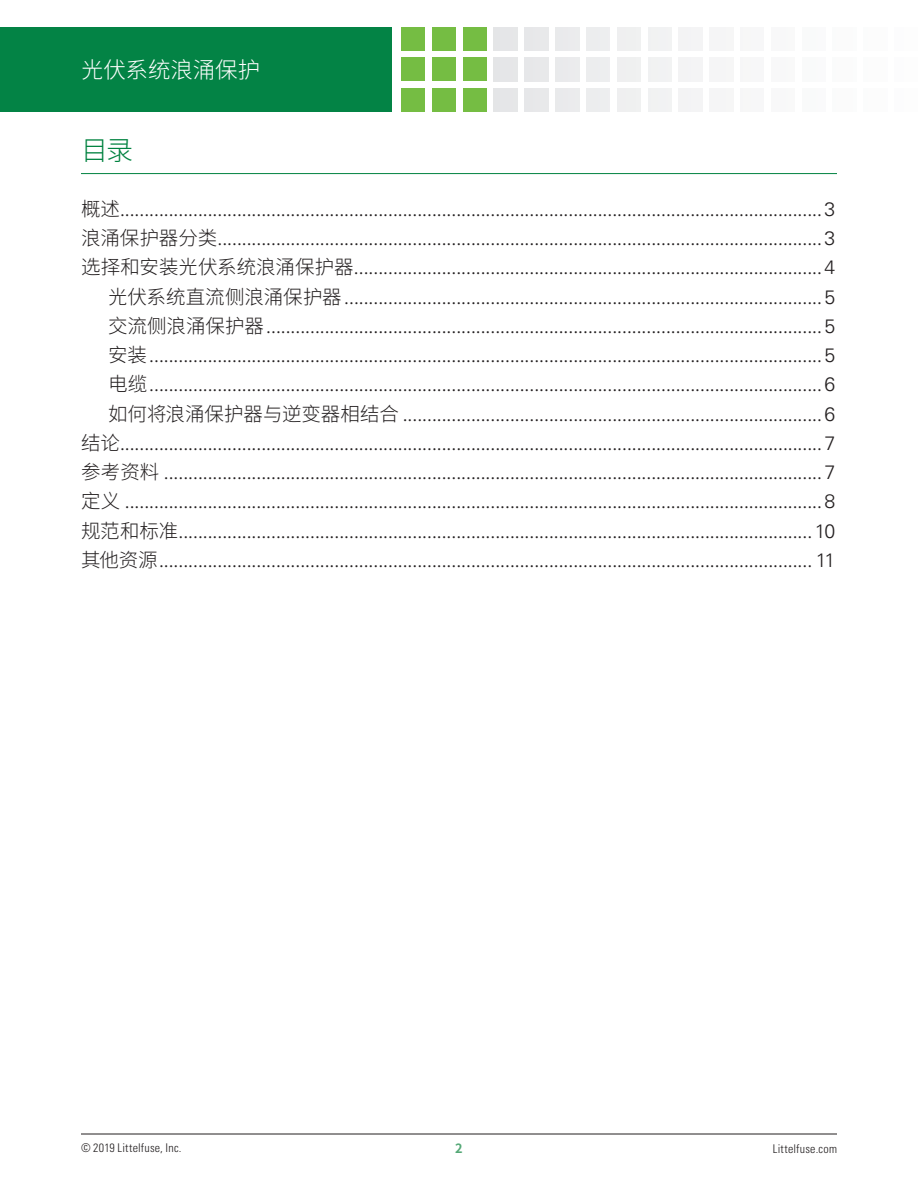
<style>
.page{position:relative;width:918px;height:1188px;background:#fff}
.page>*{position:absolute;margin:0;border:0;box-sizing:border-box;transform-origin:0 0}
.TOC_head{font:300 27px "Noto Sans CJ Ksc";color:#008240}
.t1{font:300 22.5px "Noto Sans CJ Ksc";color:#fff}
.TOC_level_1{font:300 19.5px "Noto Sans CJ Ksc";color:#231f20}
.TOC_Level_2{font:300 19.5px "Noto Sans CJ Ksc";color:#231f20}
.t2{font:700 12.75px "Noto Sans CJ Ksc";color:#54a876}
.t3{font:300 condensed 12px "Univers LT Std";letter-spacing:.02em;color:#231f20}
.s1{font-family:"Univers LT Std"}
</style>
<div class="page">
<div style="left:0;top:27px;width:392px;height:85px;background:#038345"></div>
<div style="left:833px;top:27px;width:23px;height:23px;background:#fbfbfb"></div>
<div style="left:833px;top:58px;width:23px;height:23px;background:#fbfbfb"></div>
<div style="left:833px;top:89px;width:23px;height:23px;background:#fbfbfb"></div>
<div style="left:802px;top:27px;width:24px;height:23px;background:#f9fafa"></div>
<div style="left:802px;top:58px;width:24px;height:23px;background:#f9fafa"></div>
<div style="left:802px;top:89px;width:24px;height:23px;background:#f9fafa"></div>
<div style="left:771px;top:27px;width:24px;height:23px;background:#f8f8f9"></div>
<div style="left:771px;top:58px;width:24px;height:23px;background:#f8f8f9"></div>
<div style="left:771px;top:89px;width:24px;height:23px;background:#f8f8f9"></div>
<div style="left:740px;top:27px;width:24px;height:23px;background:#f7f7f8"></div>
<div style="left:740px;top:58px;width:24px;height:23px;background:#f7f7f8"></div>
<div style="left:740px;top:89px;width:24px;height:23px;background:#f7f7f8"></div>
<div style="left:710px;top:27px;width:23px;height:23px;background:#f5f5f6"></div>
<div style="left:710px;top:58px;width:23px;height:23px;background:#f5f5f6"></div>
<div style="left:710px;top:89px;width:23px;height:23px;background:#f5f5f6"></div>
<div style="left:679px;top:27px;width:23px;height:23px;background:#f3f3f5"></div>
<div style="left:679px;top:58px;width:23px;height:23px;background:#f3f3f5"></div>
<div style="left:679px;top:89px;width:23px;height:23px;background:#f3f3f5"></div>
<div style="left:648px;top:27px;width:24px;height:23px;background:#f1f2f3"></div>
<div style="left:648px;top:58px;width:24px;height:23px;background:#f1f2f3"></div>
<div style="left:648px;top:89px;width:24px;height:23px;background:#f1f2f3"></div>
<div style="left:617px;top:27px;width:24px;height:23px;background:#eff0f0"></div>
<div style="left:617px;top:58px;width:24px;height:23px;background:#eff0f0"></div>
<div style="left:617px;top:89px;width:24px;height:23px;background:#eff0f0"></div>
<div style="left:586px;top:27px;width:24px;height:23px;background:#ecedee"></div>
<div style="left:586px;top:58px;width:24px;height:23px;background:#ecedee"></div>
<div style="left:586px;top:89px;width:24px;height:23px;background:#ecedee"></div>
<div style="left:556px;top:27px;width:23px;height:23px;background:#eaeaec"></div>
<div style="left:556px;top:58px;width:23px;height:23px;background:#eaeaec"></div>
<div style="left:556px;top:89px;width:23px;height:23px;background:#eaeaec"></div>
<div style="left:525px;top:27px;width:23px;height:23px;background:#e8e8ea"></div>
<div style="left:525px;top:58px;width:23px;height:23px;background:#e8e8ea"></div>
<div style="left:525px;top:89px;width:23px;height:23px;background:#e8e8ea"></div>
<div style="left:494px;top:27px;width:24px;height:23px;background:#e5e6e8"></div>
<div style="left:494px;top:58px;width:24px;height:23px;background:#e5e6e8"></div>
<div style="left:494px;top:89px;width:24px;height:23px;background:#e5e6e8"></div>
<div style="left:463px;top:27px;width:23px;height:23px;background:#75bd43"></div>
<div style="left:463px;top:58px;width:23px;height:23px;background:#75bd43"></div>
<div style="left:463px;top:89px;width:23px;height:23px;background:#75bd43"></div>
<div style="left:432px;top:27px;width:24px;height:23px;background:#75bd43"></div>
<div style="left:432px;top:58px;width:24px;height:23px;background:#75bd43"></div>
<div style="left:432px;top:89px;width:24px;height:23px;background:#75bd43"></div>
<div style="left:401px;top:27px;width:24px;height:23px;background:#75bd43"></div>
<div style="left:401px;top:58px;width:24px;height:23px;background:#75bd43"></div>
<div style="left:401px;top:89px;width:24px;height:23px;background:#75bd43"></div>
<hr style="left:917px;top:27px;width:1px;height:85px;background:#038345">
<hr style="left:81px;top:1134px;width:756px;height:1px;background:#231f20">
<hr style="left:81px;top:173px;width:756px;height:1px;background:#008240">
<p class="t1" style="left:81px;top:58px;width:181px">光伏系统浪涌保护</p>
<p class="TOC_head" style="left:81px;top:135px;width:54px">目录</p>
<p class="TOC_level_1" style="left:81px;top:198px;width:756px">概述................................................................................................................................................<span class="s1">3</span></p>
<p class="TOC_level_1" style="left:81px;top:227px;width:756px">浪涌保护器分类.............................................................................................................................<span class="s1">3</span></p>
<p class="TOC_level_1" style="left:81px;top:256px;width:756px">选择和安装光伏系统浪涌保护器.................................................................................................<span class="s1">4</span></p>
<p class="TOC_Level_2" style="left:108px;top:286px;width:729px">光伏系统直流侧浪涌保护器...................................................................................................<span class="s1">5</span></p>
<p class="TOC_Level_2" style="left:108px;top:315px;width:729px">交流侧浪涌保护器...................................................................................................................<span class="s1">5</span></p>
<p class="TOC_Level_2" style="left:108px;top:344px;width:729px">安装...........................................................................................................................................<span class="s1">5</span></p>
<p class="TOC_Level_2" style="left:108px;top:373px;width:729px">电缆...........................................................................................................................................<span class="s1">6</span></p>
<p class="TOC_Level_2" style="left:108px;top:403px;width:729px">如何将浪涌保护器与逆变器相结合.......................................................................................<span class="s1">6</span></p>
<p class="TOC_level_1" style="left:81px;top:432px;width:756px">结论.................................................................................................................................................<span class="s1">7</span></p>
<p class="TOC_level_1" style="left:81px;top:461px;width:756px">参考资料........................................................................................................................................<span class="s1">7</span></p>
<p class="TOC_level_1" style="left:81px;top:490px;width:756px">定义................................................................................................................................................<span class="s1">8</span></p>
<p class="TOC_level_1" style="left:81px;top:520px;width:756px">规范和标准...................................................................................................................................<span class="s1">10</span></p>
<p class="TOC_level_1" style="left:81px;top:549px;width:756px">其他资源....................................................................................................................................... <span class="s1">11</span></p>
<p class="t3" style="left:81px;top:1140px;width:102px">© 2019 Littelfuse, Inc.</p>
<p class="t2" style="left:455px;top:1141px;width:9px">2</p>
<p class="t3" style="left:773px;top:1141px;width:66px">Littelfuse.com</p>
</div>
